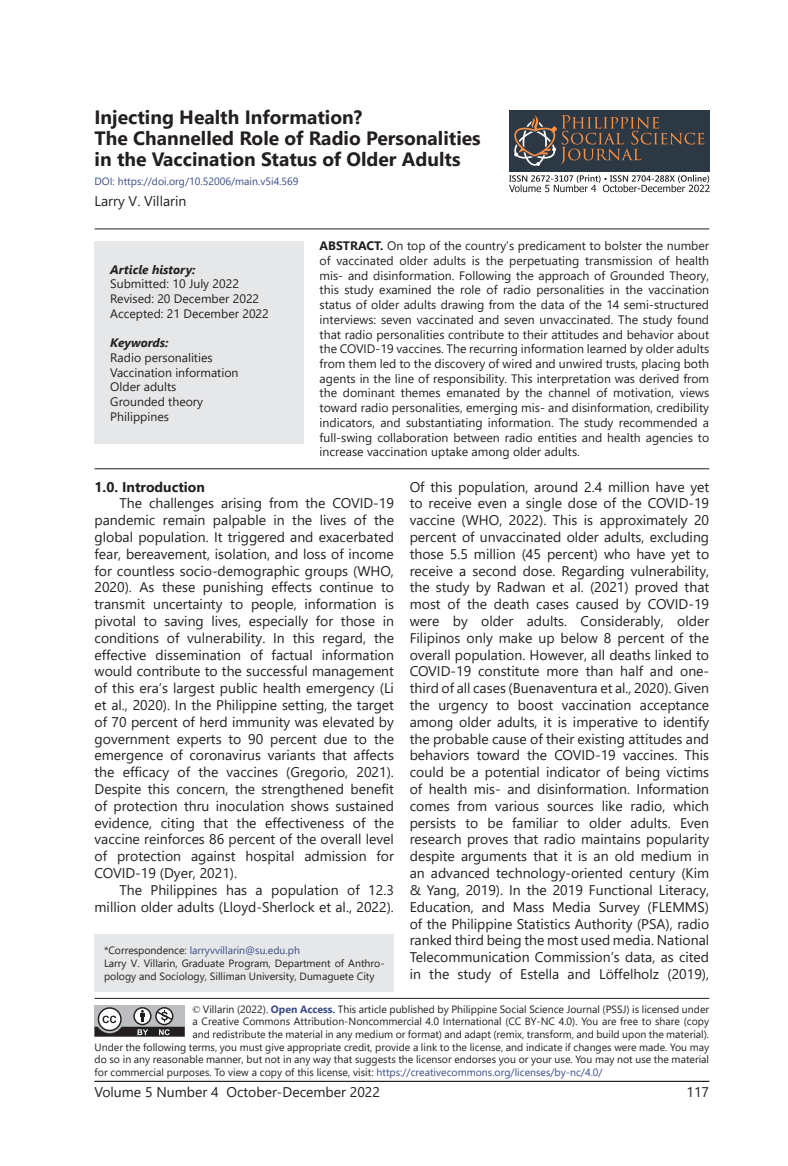
<style>
.page{position:relative;width:788px;height:1166px;background:#fff}
.page>*{position:absolute;margin:0;border:0;box-sizing:border-box;transform-origin:0 0}
.t1{font:700 19.25px/21px "Segoe UI";color:#231f20}
.t2{font:14px/16.8px "Segoe UI";color:#231f20;text-align:justify}
.t3{font:700 14px "Segoe UI";color:#231f20}
.t4{font:12.25px/14.7px "Segoe UI";color:#231f20}
.t5{font:italic 700 12.25px "Segoe UI";color:#231f20}
.t6{font:10.5px/12.6px "Segoe UI";color:#231f20}
.t7{font:10.5px "Segoe UI";color:#3a4c86}
.s1{font-weight:700}
.s2{color:#3a4c86}
.s3{font-family:"Times New Roman"}
.s4{font-weight:700;color:#3a4c86}
</style>
<div class="page">
<hr style="left:94px;top:1081px;width:615px;height:1px;background:#231f20">
<div style="left:94px;top:934px;width:300px;height:57px;background:#e6e7e9"></div>
<hr style="left:94px;top:228px;width:615px;height:1px;background:#231f20">
<hr style="left:94px;top:468px;width:615px;height:1px;background:#231f20">
<div style="left:94px;top:241px;width:210px;height:203px;background:#e6e7e9"></div>
<div style="left:94px;top:1005px;width:91px;height:31px;background:#bcbdc0"></div>
<div style="left:98px;top:1007px;width:24px;height:24px;border:1px solid #231f20;border-radius:50%"></div>
<svg style="left:134px;top:1007px;width:17px;height:17px"></svg>
<div style="left:133px;top:1007px;width:18px;height:18px;border:1px solid #231f20;border-radius:50%"></div>
<svg style="left:156px;top:1007px;width:17px;height:17px"></svg>
<div style="left:155px;top:1007px;width:18px;height:18px;border:1px solid #231f20;border-radius:50%"></div>
<svg style="left:95px;top:1010px;width:90px;height:26px"></svg>
<hr style="left:94px;top:998px;width:615px;height:1px;background:#231f20">
<div style="left:509px;top:110px;width:200px;height:62px;background:#2d3845"></div>
<svg style="left:514px;top:115px;width:190px;height:51px"></svg>
<svg style="left:509px;top:175px;width:200px;height:17px"></svg>
<h1 class="t1" style="left:94px;top:106px;width:387px">Injecting Health Information?<br>The Channelled Role of Radio Personalities in the Vaccination Status of Older Adults</h1>
<p class="t2" style="left:94px;top:191px;width:93px">Larry V. Villarin</p>
<p class="t4" style="left:319px;top:237px;width:391px;text-align:justify"><span class="s1">ABSTRACT.</span> On top of the country’s predicament to bolster the number of vaccinated older adults is the perpetuating transmission of health mis- and disinformation. Following the approach of Grounded Theory, this study examined the role of radio personalities in the vaccination status of older adults drawing from the data of the 14 semi-structured interviews: seven vaccinated and seven unvaccinated. The study found that radio personalities contribute to their attitudes and behavior about the COVID-19 vaccines. The recurring information learned by older adults from them led to the discovery of wired and unwired trusts, placing both agents in the line of responsibility. This interpretation was derived from the dominant themes emanated by the channel of motivation, views toward radio personalities, emerging mis- and disinformation, credibility indicators, and substantiating information. The study recommended a full-swing collaboration between radio entities and health agencies to increase vaccination uptake among older adults.</p>
<p class="t7" style="left:94px;top:171px;width:205px">DOI: https://doi.org/10.52006/main.v5i4.569</p>
<p class="t5" style="left:110px;top:258px;width:87px">Article history:</p>
<p class="t4" style="left:110px;top:275px;width:160px">Submitted: 10 July 2022<br>Revised: 20 December 2022<br>Accepted: 21 December 2022</p>
<p class="t5" style="left:110px;top:331px;width:60px">Keywords:</p>
<p class="t4" style="left:110px;top:349px;width:130px">Radio personalities<br>Vaccination information<br>Older adults<br>Grounded theory<br>Philippines</p>
<p class="t3" style="left:94px;top:473px;width:112px">1.0. Introduction</p>
<p class="t2" style="left:94px;top:493px;width:301px;text-indent:25px">The challenges arising from the COVID-19 pandemic remain palpable in the lives of the global population. It triggered and exacerbated fear, bereavement, isolation, and loss of income for countless socio-demographic groups (WHO, 2020). As these punishing effects continue to transmit uncertainty to people, information is pivotal to saving lives, especially for those in conditions of vulnerability. In this regard, the effective dissemination of factual information would contribute to the successful management of this era’s largest public health emergency (Li et al., 2020). In the Philippine setting, the target of 70 percent of herd immunity was elevated by government experts to 90 percent due to the emergence of coronavirus variants that affects the efficacy of the vaccines (Gregorio, 2021).<br>Despite this concern, the strengthened benefit of protection thru inoculation shows sustained evidence, citing that the effectiveness of the vaccine reinforces 86 percent of the overall level of protection against hospital admission for COVID-19 (Dyer, 2021).</p>
<p class="t2" style="left:94px;top:880px;width:301px;text-align:right">The Philippines has a population of 12.3 million older adults (Lloyd-Sherlock et al., 2022).</p>
<p class="t6" style="left:104px;top:943px;width:282px">*Correspondence: <span class="s2">larryvvillarin@su.edu.ph<br></span>Larry V. Villarin, Graduate Program, Department of Anthro&shy;pology and Sociology, Silliman University, Dumaguete City</p>
<p class="t2" style="left:410px;top:477px;width:301px">Of this population, around 2.4 million have yet to receive even a single dose of the COVID-19 vaccine (WHO, 2022). This is approximately 20 percent of unvaccinated older adults, excluding those 5.5 million (45 percent) who have yet to receive a second dose. Regarding vulnerability, the study by Radwan et al. (2021) proved that most of the death cases caused by COVID-19 were by older adults. Considerably, older Filipinos only make up below 8 percent of the overall population. However, all deaths linked to COVID-19 constitute more than half and one&shy;third of all cases (Buenaventura et al., 2020). Given the urgency to boost vaccination acceptance among older adults, it is imperative to identify the probable cause of their existing attitudes and behaviors toward the COVID-19 vaccines. This could be a potential indicator of being victims of health mis- and disinformation. Information comes from various sources like radio, which persists to be familiar to older adults. Even research proves that radio maintains popularity despite arguments that it is an old medium in an advanced technology-oriented century (Kim &amp; Yang, 2019). In the 2019 Functional Literacy, Education, and Mass Media Survey (FLEMMS) of the Philippine Statistics Authority (PSA), radio ranked third being the most used media. National Telecommunication Commission’s data, as cited in the study of Estella and Löffelholz (2019),</p>
<p class="t6" style="left:192px;top:1001px;width:518px"><span class="s3">©</span> Villarin (2022). <span class="s4">Open Access.</span> This article published by Philippine Social Science Journal (PSSJ) is licensed under</p>
<p class="t6" style="left:192px;top:1014px;width:518px">a Creative Commons Attribution-Noncommercial 4.0 International (CC BY-NC 4.0). You are free to share (copy</p>
<p class="t6" style="left:192px;top:1027px;width:518px">and redistribute the material in any medium or format) and adapt (remix, transform, and build upon the material).</p>
<p class="t6" style="left:95px;top:1039px;width:616px">Under the following terms, you must give appropriate credit, provide a link to the license, and indicate if changes were made. You may</p>
<p class="t6" style="left:95px;top:1052px;width:616px">do so in any reasonable manner, but not in any way that suggests the licensor endorses you or your use. You may not use the material</p>
<p class="t6" style="left:95px;top:1064px;width:509px">for commercial purposes. To view a copy of this license, visit: <span class="s2">https://creativecommons.org/licenses/by-nc/4.0/</span></p>
<p class="t2" style="left:94px;top:1082px;width:287px">Volume 5 Number 4 October-December 2022</p>
<p class="t2" style="left:686px;top:1082px;width:24px">117</p>
</div>
